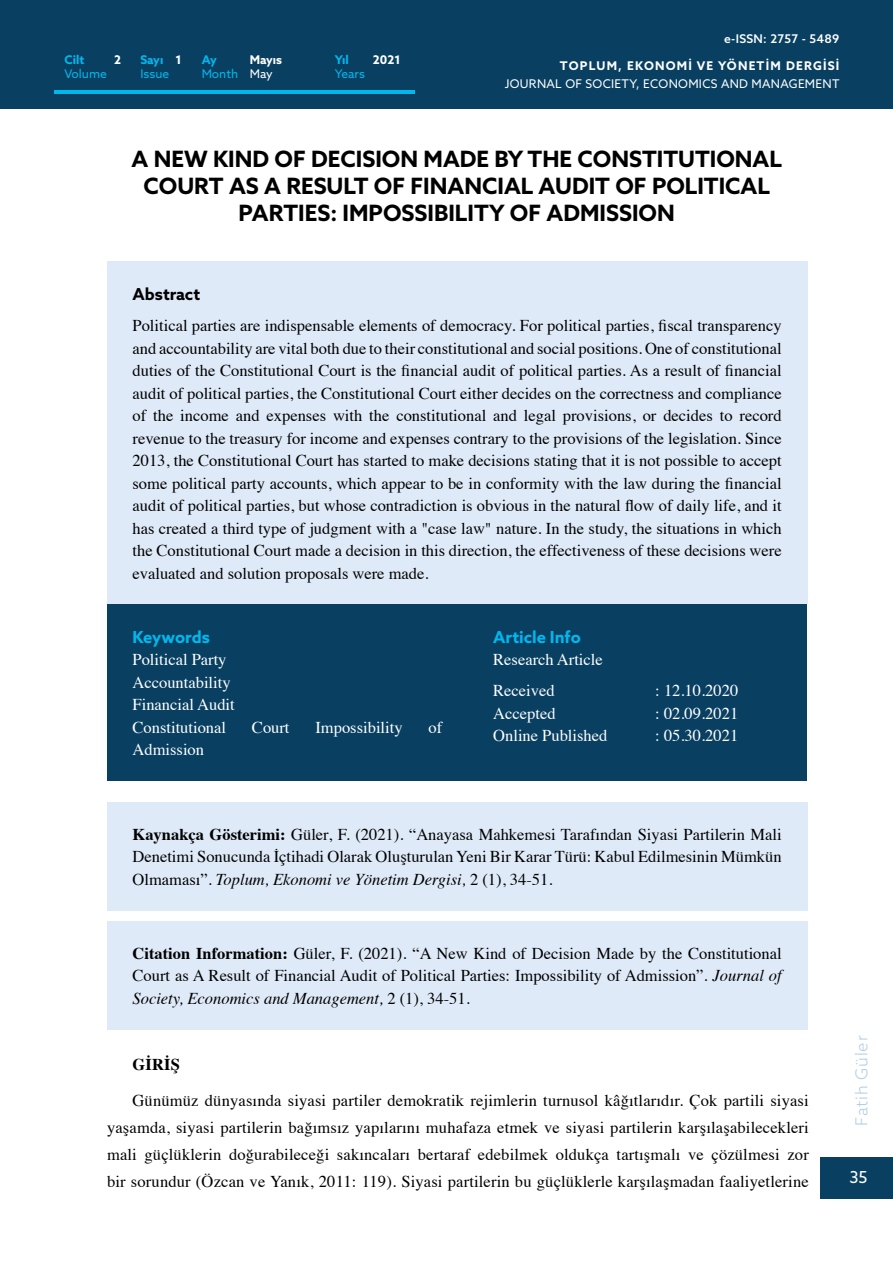
<style>
.page{position:relative;width:893px;height:1263px;background:#fff}
.page>*{position:absolute;margin:0;border:0;box-sizing:border-box;transform-origin:0 0}
.t1{font:700 22.5px/27px "Azo Sans";color:#000;text-align:center}
.t2{font:16.5px/22.5px "Times";color:#000;text-align:justify}
.t3{font:16.5px/22.5px "Times";color:#fff}
.t4{font:700 16.5px "Azo Sans";color:#00b8ee}
.t5{font:300 16.5px "Azo Sans";letter-spacing:.05em;color:#afcde4}
.t6{font:700 16.5px "Azo Sans";color:#000}
.t7{font:700 16.5px "Times";letter-spacing:.01em;color:#000}
.t8{font:16.5px "Azo Sans";color:#fff}
.t9{font:12px "Azo Sans";letter-spacing:.025em;color:#fff}
.t10{font:700 12px "Azo Sans";letter-spacing:.1em;color:#fff}
.t11{font:12px "Azo Sans";color:#00b8ee}
.t12{font:500 12px "Azo Sans";letter-spacing:.025em;color:#fff}
.t13{font:700 12px "Azo Sans";color:#00b8ee}
.s1{font-weight:700}
.s2{font-style:italic}
</style>
<div class="page">
<hr style="left:0;top:0;width:1px;height:108px;background:#094062">
<div style="left:1px;top:0;width:892px;height:108px;background:#094062"></div>
<hr style="left:54px;top:90px;width:361px;height:4px;background:#00b8ee">
<div style="left:821px;top:1157px;width:72px;height:42px;background:#094062"></div>
<div style="left:107px;top:802px;width:700px;height:108px;background:#dfeaf8"></div>
<div style="left:107px;top:921px;width:700px;height:108px;background:#dfeaf8"></div>
<div style="left:107px;top:261px;width:700px;height:343px;background:#dfeaf8"></div>
<div style="left:107px;top:604px;width:361px;height:177px;background:#094062"></div>
<div style="left:468px;top:604px;width:339px;height:177px;background:#094062"></div>
<p class="t13" style="left:65px;top:51px;width:21px">Cilt</p>
<p class="t11" style="left:65px;top:66px;width:44px">Volume</p>
<p class="t10" style="left:114px;top:51px;width:8px">2</p>
<p class="t10" style="left:176px;top:51px;width:8px">1</p>
<p class="t10" style="left:250px;top:51px;width:34px">Mayıs</p>
<p class="t9" style="left:250px;top:66px;width:24px">May</p>
<p class="t13" style="left:140px;top:51px;width:25px">Sayı</p>
<p class="t11" style="left:140px;top:66px;width:30px">Issue</p>
<p class="t13" style="left:202px;top:51px;width:17px">Ay</p>
<p class="t11" style="left:202px;top:66px;width:38px">Month</p>
<p class="t13" style="left:335px;top:51px;width:15px">Yıl</p>
<p class="t11" style="left:335px;top:66px;width:32px">Years</p>
<p class="t10" style="left:373px;top:51px;width:29px">2021</p>
<p class="t12" style="left:724px;top:31px;width:117px">e-ISSN: 2757 - 5489</p>
<p class="t10" style="left:560px;top:58px;width:281px">TOPLUM, EKONOMİ VE YÖNETİM DERGİSİ</p>
<p class="t9" style="left:505px;top:76px;width:336px">JOURNAL OF SOCIETY, ECONOMICS AND MANAGEMENT</p>
<h1 class="t1" style="left:132px;top:145px;width:652px">A NEW KIND OF DECISION MADE BY THE CONSTITUTIONAL<br>COURT AS A RESULT OF FINANCIAL AUDIT OF POLITICAL<br>PARTIES: IMPOSSIBILITY OF ADMISSION</h1>
<p class="t6" style="left:133px;top:283px;width:69px">Abstract</p>
<p class="t2" style="left:133px;top:313px;width:651px">Political parties are indispensable elements of democracy. For political parties, fiscal transparency and accountability are vital both due to their constitutional and social positions. One of constitutional duties of the Constitutional Court is the financial audit of political parties. As a result of financial audit of political parties, the Constitutional Court either decides on the correctness and compliance of the income and expenses with the constitutional and legal provisions, or decides to record revenue to the treasury for income and expenses contrary to the provisions of the legislation. Since 2013, the Constitutional Court has started to make decisions stating that it is not possible to accept some political party accounts, which appear to be in conformity with the law during the financial audit of political parties, but whose contradiction is obvious in the natural flow of daily life, and it has created a third type of judgment with a "case law" nature. In the study, the situations in which the Constitutional Court made a decision in this direction, the effectiveness of these decisions were evaluated and solution proposals were made.</p>
<p class="t4" style="left:133px;top:626px;width:79px">Keywords</p>
<p class="t3" style="left:133px;top:647px;width:104px">Political Party<br>Accountability<br>Financial Audit<br>Constitutional</p>
<p class="t3" style="left:133px;top:737px;width:73px">Admission</p>
<p class="t3" style="left:252px;top:714px;width:39px">Court</p>
<p class="t3" style="left:315px;top:714px;width:89px">Impossibility</p>
<p class="t3" style="left:428px;top:714px;width:15px">of</p>
<p class="t4" style="left:493px;top:626px;width:89px">Article Info</p>
<p class="t3" style="left:493px;top:643px;width:111px;line-height:31px">Research Article<br>Received</p>
<p class="t3" style="left:655px;top:678px;width:84px">: 12.10.2020</p>
<p class="t3" style="left:493px;top:700px;width:64px">Accepted</p>
<p class="t3" style="left:655px;top:700px;width:84px">: 02.09.2021</p>
<p class="t3" style="left:493px;top:723px;width:116px">Online Published</p>
<p class="t3" style="left:655px;top:723px;width:84px">: 05.30.2021</p>
<p class="t2" style="left:133px;top:822px;width:651px"><span class="s1">Kaynakça Gösterimi:</span> Güler, F. (2021). “Anayasa Mahkemesi Tarafından Siyasi Partilerin Mali Denetimi Sonucunda İçtihadi Olarak Oluşturulan Yeni Bir Karar Türü: Kabul Edilmesinin Mümkün Olmaması”. <span class="s2">Toplum, Ekonomi ve Yönetim Dergisi,</span> 2 (1), 34-51.</p>
<p class="t2" style="left:133px;top:941px;width:651px"><span class="s1">Citation Information:</span> Güler, F. (2021). “A New Kind of Decision Made by the Constitutional Court as A Result of Financial Audit of Political Parties: Impossibility of Admission”. <span class="s2">Journal of Society, Economics and Management,</span> 2 (1), 34-51.</p>
<p class="t7" style="left:133px;top:1049px;width:49px">GİRİŞ</p>
<p class="t2" style="left:107px;top:1085px;width:703px;line-height:27px;text-indent:26px">Günümüz dünyasında siyasi partiler demokratik rejimlerin turnusol kâğıtlarıdır. Çok partili siyasi yaşamda, siyasi partilerin bağımsız yapılarını muhafaza etmek ve siyasi partilerin karşılaşabilecekleri mali güçlüklerin doğurabileceği sakıncaları bertaraf edebilmek oldukça tartışmalı ve çözülmesi zor bir sorundur (Özcan ve Yanık, 2011: 119). Siyasi partilerin bu güçlüklerle karşılaşmadan faaliyetlerine</p>
<p class="t5" style="left:851px;top:1125px;width:92px;rotate:-90deg">Fatih Güler</p>
<p class="t8" style="left:849px;top:1167px;width:20px">35</p>
</div>
